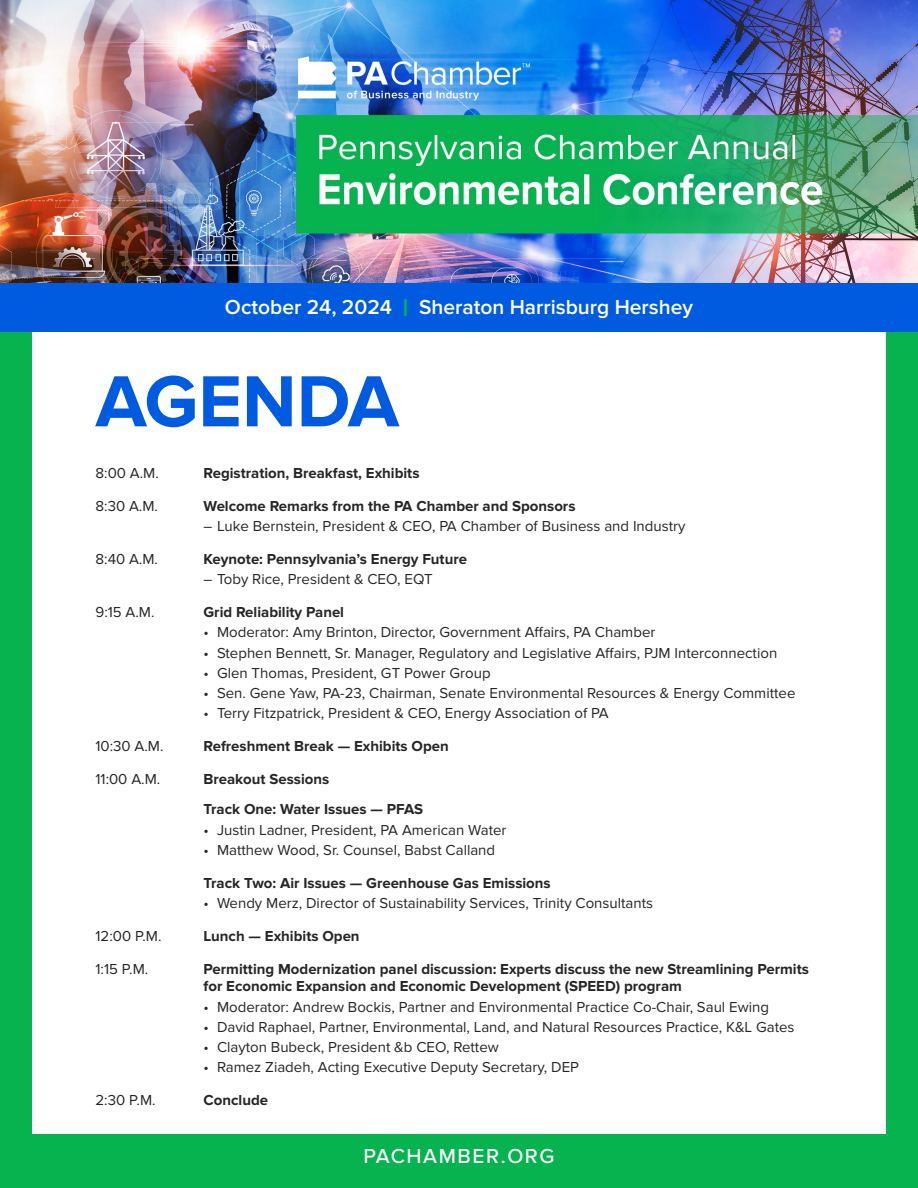
<style>
.page{position:relative;width:918px;height:1188px;background:#06b34f}
.page>*{position:absolute;margin:0;border:0;box-sizing:border-box;transform-origin:0 0}
.t1{font:700 75px "Proxima Nova";color:#005be0}
.t2{font:600 21px "Proxima Nova";color:#fff}
.t3{font:500 21px "Proxima Nova";letter-spacing:.075em;color:#fff}
.t4{font:15px "Proxima Nova";color:#272526}
.t5{font:700 15px/17.2px "Proxima Nova";color:#272526}
.s1{font-size:25.2px;color:#06b34f}
</style>
<div class="page">
<img style="left:0;top:0;width:918px;height:284px">
<div style="left:32px;top:320px;width:854px;height:814px;background:#fff"></div>
<div style="left:0;top:284px;width:918px;height:48px;background:#005be0"></div>
<p class="t2" style="left:225px;top:295px;width:470px">October 24, 2024 <span class="s1">I</span> Sheraton Harrisburg Hershey</p>
<p class="t1" style="left:96px;top:376px;width:305px">AGENDA</p>
<p class="t4" style="left:96px;top:468px;width:65px">8:00 A.M.</p>
<p class="t5" style="left:204px;top:465px;width:218px">Registration, Breakfast, Exhibits</p>
<p class="t4" style="left:96px;top:501px;width:64px">8:30 A.M.</p>
<p class="t5" style="left:204px;top:498px;width:373px">Welcome Remarks from the PA Chamber and Sponsors</p>
<p class="t4" style="left:204px;top:521px;width:483px">– Luke Bernstein, President &amp; CEO, PA Chamber of Business and Industry</p>
<p class="t4" style="left:96px;top:554px;width:64px">8:40 A.M.</p>
<p class="t5" style="left:204px;top:552px;width:265px">Keynote: Pennsylvania’s Energy Future</p>
<p class="t4" style="left:204px;top:574px;width:231px">– Toby Rice, President &amp; CEO, EQT</p>
<p class="t4" style="left:96px;top:607px;width:61px">9:15 A.M.</p>
<p class="t5" style="left:204px;top:605px;width:142px">Grid Reliability Panel</p>
<p class="t4" style="left:204px;top:627px;width:453px">• Moderator: Amy Brinton, Director, Government Affairs, PA Chamber</p>
<p class="t4" style="left:204px;top:648px;width:575px">• Stephen Bennett, Sr. Manager, Regulatory and Legislative Affairs, PJM Interconnection</p>
<p class="t4" style="left:204px;top:668px;width:289px">• Glen Thomas, President, GT Power Group</p>
<p class="t4" style="left:204px;top:688px;width:593px">• Sen. Gene Yaw, PA-23, Chairman, Senate Environmental Resources &amp; Energy Committee</p>
<p class="t4" style="left:204px;top:708px;width:407px">• Terry Fitzpatrick, President &amp; CEO, Energy Association of PA</p>
<p class="t4" style="left:96px;top:741px;width:70px">10:30 A.M.</p>
<p class="t5" style="left:204px;top:739px;width:247px">Refreshment Break — Exhibits Open</p>
<p class="t4" style="left:96px;top:774px;width:66px">11:00 A.M.</p>
<p class="t5" style="left:204px;top:772px;width:127px">Breakout Sessions</p>
<p class="t5" style="left:204px;top:802px;width:221px">Track One: Water Issues — PFAS</p>
<p class="t4" style="left:204px;top:825px;width:305px">• Justin Ladner, President, PA American Water</p>
<p class="t4" style="left:204px;top:845px;width:293px">• Matthew Wood, Sr. Counsel, Babst Calland</p>
<p class="t5" style="left:204px;top:876px;width:349px">Track Two: Air Issues — Greenhouse Gas Emissions</p>
<p class="t4" style="left:204px;top:898px;width:451px">• Wendy Merz, Director of Sustainability Services, Trinity Consultants</p>
<p class="t4" style="left:96px;top:931px;width:68px">12:00 P.M.</p>
<p class="t5" style="left:204px;top:929px;width:158px">Lunch — Exhibits Open</p>
<p class="t4" style="left:96px;top:964px;width:54px">1:15 P.M.</p>
<p class="t5" style="left:204px;top:962px;width:607px">Permitting Modernization panel discussion: Experts discuss the new Streamlining Permits for Economic Expansion and Economic Development (SPEED) program</p>
<p class="t4" style="left:204px;top:1002px;width:567px">• Moderator: Andrew Bockis, Partner and Environmental Practice Co-Chair, Saul Ewing</p>
<p class="t4" style="left:204px;top:1022px;width:593px">• David Raphael, Partner, Environmental, Land, and Natural Resources Practice, K&amp;L Gates</p>
<p class="t4" style="left:204px;top:1042px;width:297px">• Clayton Bubeck, President &amp;b CEO, Rettew</p>
<p class="t4" style="left:204px;top:1062px;width:377px">• Ramez Ziadeh, Acting Executive Deputy Secretary, DEP</p>
<p class="t4" style="left:96px;top:1095px;width:62px">2:30 P.M.</p>
<p class="t5" style="left:204px;top:1093px;width:66px">Conclude</p>
<p class="t3" style="left:363px;top:1149px;width:193px">PACHAMBER.ORG</p>
</div>
